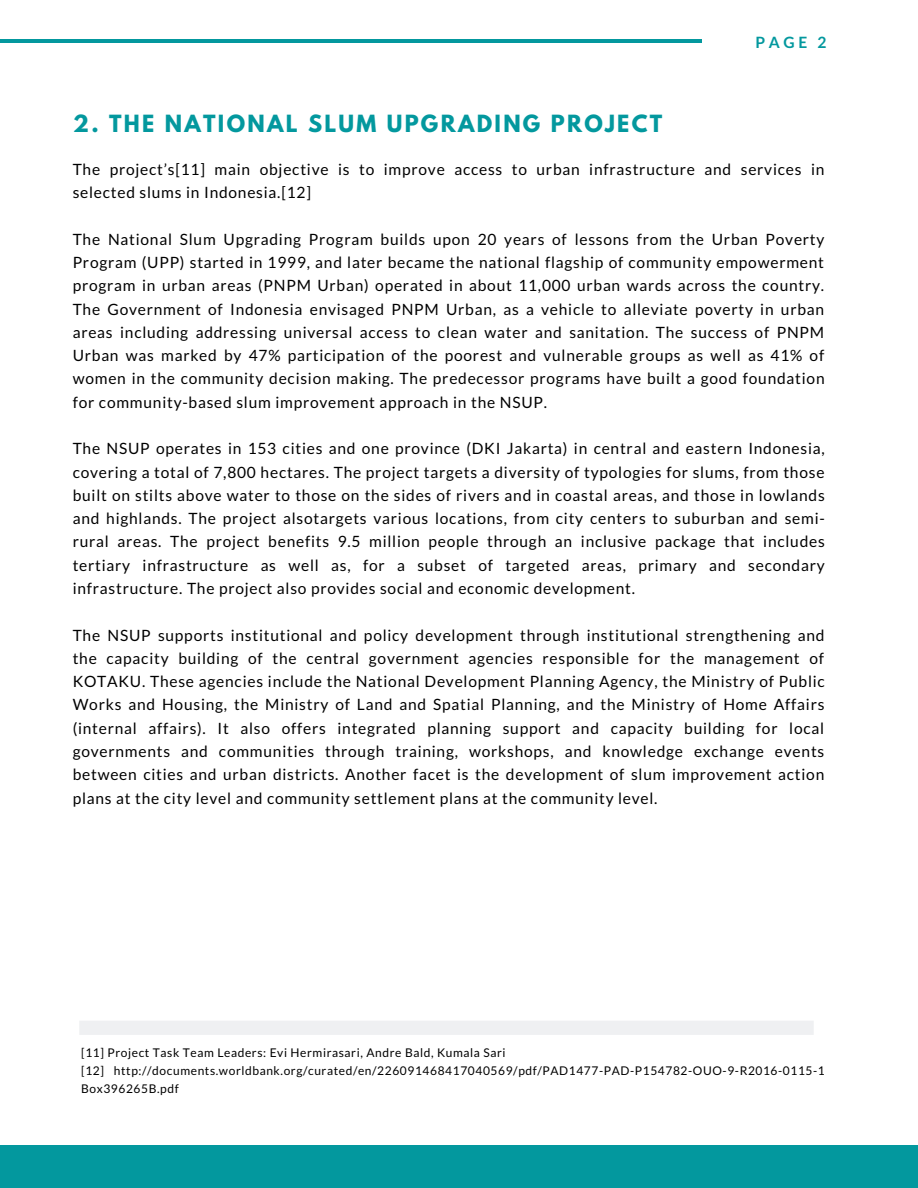
<style>
.page{position:relative;width:918px;height:1188px;background:#fff}
.page>*{position:absolute;margin:0;border:0;box-sizing:border-box;transform-origin:0 0}
.t1{font:700 21px "League Spartan";letter-spacing:.11em;color:#03989e}
.t2{font:15.6px/23.2px "Lato";letter-spacing:.05em;color:#000;text-align:justify}
.t3{font:700 15.6px "Lato";color:#03989e}
.t4{font:12px/18px "Lato";letter-spacing:.05em;color:#000}
</style>
<div class="page">
<hr style="left:0;top:40px;width:702px;height:3px;background:#03989e">
<div style="left:0;top:1146px;width:918px;height:42px;background:#03989e"></div>
<div style="left:79px;top:1021px;width:735px;height:14px;background:#eff0f2"></div>
<p class="t3" style="left:756px;top:32px;width:72px">PAGE 2</p>
<h1 class="t1" style="left:73px;top:113px;width:591px">2. THE NATIONAL SLUM UPGRADING PROJECT</h1>
<p class="t2" style="left:73px;top:157px;width:753px">The project’s[11] main objective is to improve access to urban infrastructure and services in selected slums in Indonesia.[12]</p>
<p class="t2" style="left:73px;top:227px;width:753px">The National Slum Upgrading Program builds upon 20 years of lessons from the Urban Poverty Program (UPP) started in 1999, and later became the national flagship of community empowerment program in urban areas (PNPM Urban) operated in about 11,000 urban wards across the country.<br>The Government of Indonesia envisaged PNPM Urban, as a vehicle to alleviate poverty in urban areas including addressing universal access to clean water and sanitation. The success of PNPM Urban was marked by 47% participation of the poorest and vulnerable groups as well as 41% of women in the community decision making. The predecessor programs have built a good foundation for community-based slum improvement approach in the NSUP.</p>
<p class="t2" style="left:73px;top:437px;width:754px">The NSUP operates in 153 cities and one province (DKI Jakarta) in central and eastern Indonesia, covering a total of 7,800 hectares. The project targets a diversity of typologies for slums, from those built on stilts above water to those on the sides of rivers and in coastal areas, and those in lowlands and highlands. The project alsotargets various locations, from city centers to suburban and semi&shy;rural areas. The project benefits 9.5 million people through an inclusive package that includes tertiary infrastructure as well as, for a subset of targeted areas, primary and secondary infrastructure. The project also provides social and economic development.</p>
<p class="t2" style="left:73px;top:623px;width:754px">The NSUP supports institutional and policy development through institutional strengthening and the capacity building of the central government agencies responsible for the management of KOTAKU. These agencies include the National Development Planning Agency, the Ministry of Public Works and Housing, the Ministry of Land and Spatial Planning, and the Ministry of Home Affairs (internal affairs). It also offers integrated planning support and capacity building for local governments and communities through training, workshops, and knowledge exchange events between cities and urban districts. Another facet is the development of slum improvement action plans at the city level and community settlement plans at the community level.</p>
<p class="t4" style="left:81px;top:1043px;width:745px">[11] Project Task Team Leaders: Evi Hermirasari, Andre Bald, Kumala Sari<br>[12] http://documents.worldbank.org/curated/en/226091468417040569/pdf/PAD1477-PAD-P154782-OUO-9-R2016-0115-1<br>Box396265B.pdf</p>
</div>
